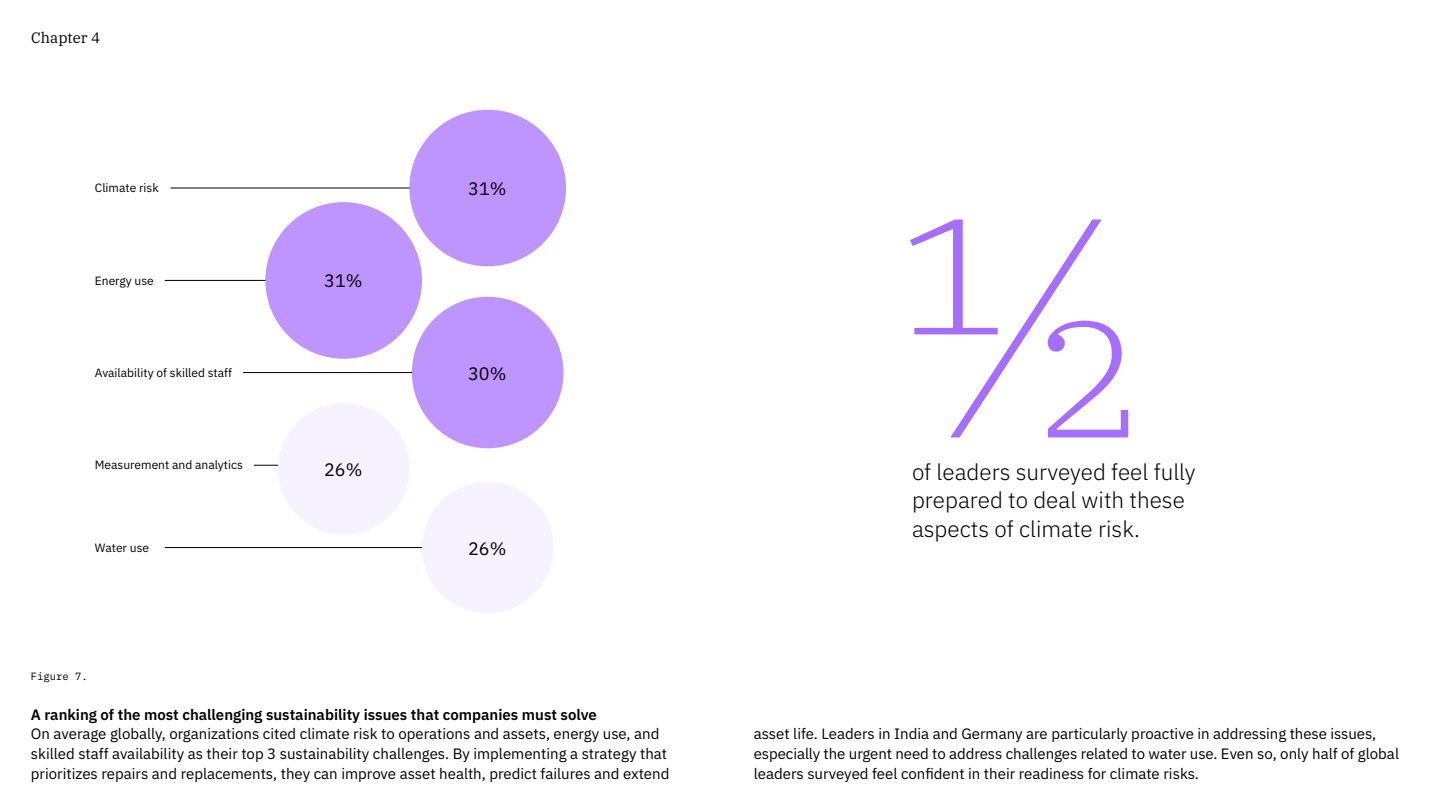
<style>
.page{position:relative;width:1440px;height:810px;background:#fff}
.page>*{position:absolute;margin:0;border:0;box-sizing:border-box;transform-origin:0 0}
.t1{font:200 312.23px "IBM Plex Serif";color:#a56eff}
.t2{font:300 22.5px/28.5px "IBM Plex Sans";color:#000}
.t3{font:18px "IBM Plex Sans";color:#000}
.t4{font:15px/19.6px "IBM Plex Sans";color:#000}
.t5{font:600 15px "IBM Plex Sans";color:#000}
.t6{font:15px "IBM Plex Serif";color:#000}
.t7{font:12px "IBM Plex Sans";color:#000}
.t8{font:10.5px "IBM Plex Mono";color:#000}
</style>
<div class="page">
<hr style="left:171px;top:188px;width:295px;height:1px;background:#000">
<hr style="left:165px;top:280px;width:156px;height:1px;background:#000">
<hr style="left:243px;top:372px;width:214px;height:1px;background:#000">
<hr style="left:254px;top:465px;width:73px;height:1px;background:#000">
<hr style="left:165px;top:547px;width:282px;height:1px;background:#000">
<div style="left:265px;top:202px;width:157px;height:157px;background:#be95ff;border-radius:50%"></div>
<div style="left:409px;top:110px;width:157px;height:156px;background:#be95ff;border-radius:50%"></div>
<div style="left:412px;top:297px;width:152px;height:151px;background:#be95ff;border-radius:50%"></div>
<div style="left:422px;top:482px;width:131px;height:131px;background:#f6f2ff;border-radius:50%"></div>
<div style="left:278px;top:403px;width:131px;height:132px;background:#f6f2ff;border-radius:50%"></div>
<p class="t6" style="left:31px;top:26px;width:70px">Chapter 4</p>
<p class="t7" style="left:95px;top:179px;width:65px">Climate risk</p>
<p class="t3" style="left:468px;top:175px;width:40px">31%</p>
<p class="t7" style="left:95px;top:271px;width:60px">Energy use</p>
<p class="t3" style="left:324px;top:267px;width:40px">31%</p>
<p class="t7" style="left:95px;top:363px;width:139px">Availability of skilled staff</p>
<p class="t3" style="left:468px;top:359px;width:40px">30%</p>
<p class="t7" style="left:95px;top:456px;width:150px">Measurement and analytics</p>
<p class="t3" style="left:324px;top:456px;width:40px">26%</p>
<p class="t7" style="left:95px;top:538px;width:56px">Water use</p>
<p class="t3" style="left:468px;top:534px;width:40px">26%</p>
<p class="t8" style="left:31px;top:668px;width:58px">Figure 7.</p>
<p class="t5" style="left:31px;top:702px;width:568px">A ranking of the most challenging sustainability issues that companies must solve</p>
<p class="t4" style="left:31px;top:723px;width:640px">On average globally, organizations cited climate risk to operations and assets, energy use, and skilled staff availability as their top 3 sustainability challenges. By implementing a strategy that prioritizes repairs and replacements, they can improve asset health, predict failures and extend</p>
<h1 class="t1" style="left:896px;top:95px;width:248px">¹⁄₂</h1>
<h2 class="t2" style="left:912px;top:456px;width:285px">of leaders surveyed feel fully prepared to deal with these aspects of climate risk.</h2>
<p class="t4" style="left:754px;top:723px;width:647px">asset life. Leaders in India and Germany are particularly proactive in addressing these issues, especially the urgent need to address challenges related to water use. Even so, only half of global leaders surveyed feel confident in their readiness for climate risks.</p>
</div>
